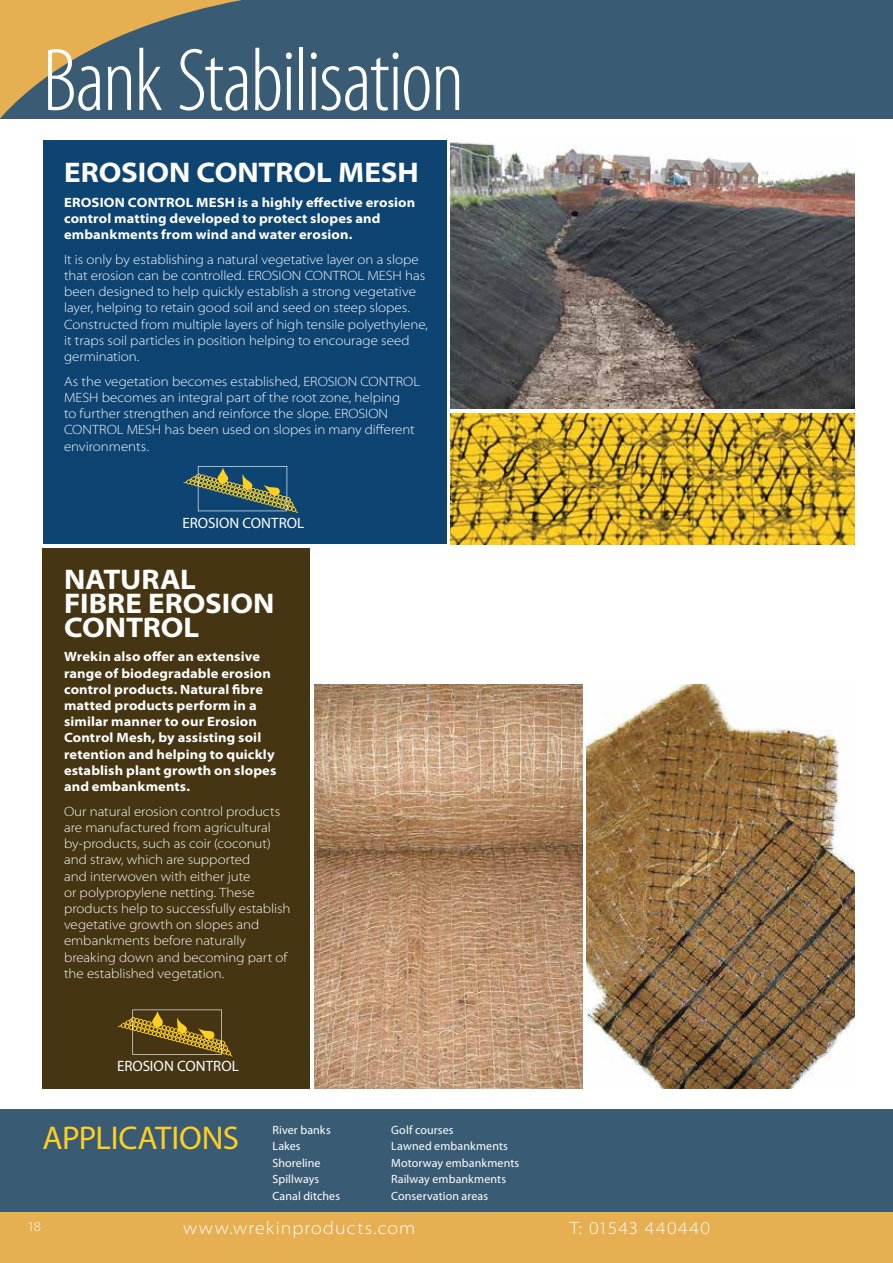
<style>
.page{position:relative;width:893px;height:1263px;background:#fff}
.page>*{position:absolute;margin:0;border:0;box-sizing:border-box;transform-origin:0 0}
.t1{font:300 condensed 90px "Myriad Pro";letter-spacing:-.02em;color:#fff}
.t2{font:33px "Myriad Pro";letter-spacing:-.015em;color:#ffcf21}
.t3{font:700 semi-expanded 28.5px/24px "Myriad Pro";color:#fff}
.t4{font:300 semi-expanded 18px "Myriad Pro";letter-spacing:.065em;color:#fff}
.t5{font:15px "Myriad Pro";letter-spacing:.005em;color:#fff}
.t6{font:300 semi-expanded 13.5px/16.2px "Myriad Pro";color:#fff}
.t7{font:700 semi-expanded 13.5px/16.2px "Myriad Pro";letter-spacing:.01em;color:#fff}
.t8{font:12px/16.5px "Myriad Pro";letter-spacing:.01em;color:#fff}
</style>
<div class="page">
<div style="left:0;top:1212px;width:893px;height:51px;background:#e6af52"></div>
<div style="left:0;top:0;width:893px;height:119px;background:#395b73"></div>
<svg style="left:0;top:0;width:242px;height:119px"></svg>
<div style="left:0;top:1110px;width:893px;height:102px;background:#395b73"></div>
<div style="left:43px;top:549px;width:267px;height:540px;background:#453512"></div>
<img style="left:587px;top:685px;width:268px;height:404px">
<img style="left:315px;top:685px;width:268px;height:404px">
<div style="left:43px;top:140px;width:403px;height:404px;background:#0d4472"></div>
<img style="left:451px;top:142px;width:404px;height:266px">
<svg style="left:118px;top:1009px;width:114px;height:47px"></svg>
<svg style="left:183px;top:466px;width:115px;height:47px"></svg>
<img style="left:451px;top:414px;width:404px;height:130px">
<h1 class="t1" style="left:43px;top:32px;width:423px">Bank Stabilisation</h1>
<h3 class="t3" style="left:64px;top:161px;width:356px">EROSION CONTROL MESH</h3>
<p class="t7" style="left:64px;top:194px;width:353px">EROSION CONTROL MESH is a highly effective erosion control matting developed to protect slopes and embankments from wind and water erosion.</p>
<p class="t6" style="left:64px;top:251px;width:365px">It is only by establishing a natural vegetative layer on a slope that erosion can be controlled. EROSION CONTROL MESH has been designed to help quickly establish a strong vegetative layer, helping to retain good soil and seed on steep slopes.<br>Constructed from multiple layers of high tensile polyethylene, it traps soil particles in position helping to encourage seed germination.</p>
<p class="t6" style="left:64px;top:373px;width:357px">As the vegetation becomes established, EROSION CONTROL MESH becomes an integral part of the root zone, helping<br>to further strengthen and reinforce the slope. EROSION CONTROL MESH has been used on slopes in many different environments.</p>
<p class="t5" style="left:183px;top:515px;width:123px">EROSION CONTROL</p>
<h3 class="t3" style="left:64px;top:567px;width:212px">NATURAL<br>FIBRE EROSION<br>CONTROL</h3>
<p class="t7" style="left:64px;top:649px;width:214px">Wrekin also offer an extensive range of biodegradable erosion control products. Natural fibre matted products perform in a similar manner to our Erosion<br>Control Mesh, by assisting soil retention and helping to quickly establish plant growth on slopes and embankments.</p>
<p class="t6" style="left:64px;top:803px;width:228px">Our natural erosion control products are manufactured from agricultural by-products, such as coir (coconut) and straw, which are supported<br>and interwoven with either jute<br>or polypropylene netting. These products help to successfully establish vegetative growth on slopes and embankments before naturally breaking down and becoming part of the established vegetation.</p>
<p class="t5" style="left:117px;top:1058px;width:123px">EROSION CONTROL</p>
<h2 class="t2" style="left:43px;top:1120px;width:198px">APPLICATIONS</h2>
<p class="t8" style="left:272px;top:1122px;width:69px">River banks<br>Lakes<br>Shoreline<br>Spillways<br>Canal ditches</p>
<p class="t8" style="left:391px;top:1122px;width:130px">Golf courses<br>Lawned embankments<br>Motorway embankments<br>Railway embankments<br>Conservation areas</p>
<p class="t6" style="left:28px;top:1218px;width:15px">18</p>
<h3 class="t4" style="left:183px;top:1218px;width:234px">www.wrekinproducts.com</h3>
<h3 class="t4" style="left:570px;top:1218px;width:142px">T: 01543 440440</h3>
</div>
